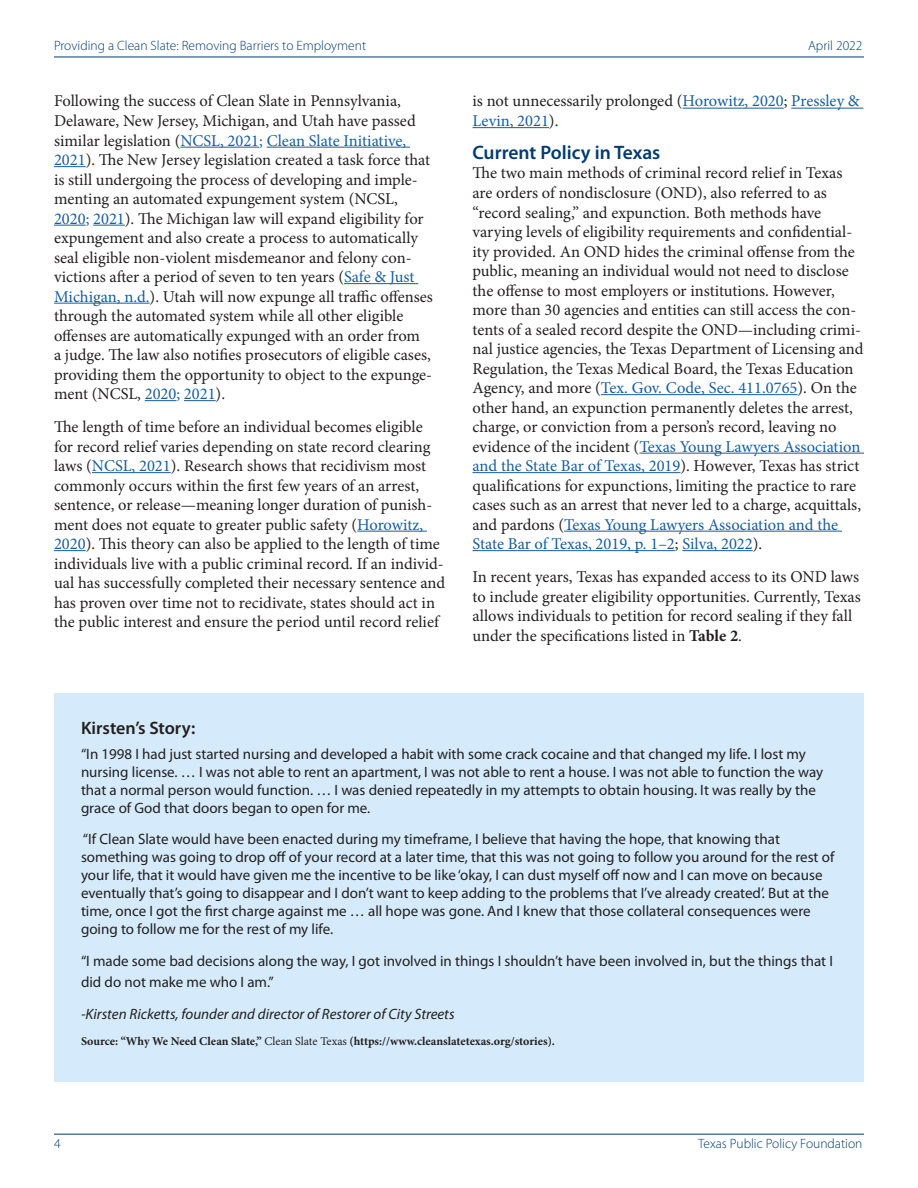
<style>
.page{position:relative;width:918px;height:1188px;background:#fff}
.page>*{position:absolute;margin:0;border:0;box-sizing:border-box;transform-origin:0 0}
.t1{font:600 19.5px "Myriad Pro";color:#003b71}
.t2{font:600 18px "Myriad Pro";color:#231f20}
.t3{font:16.5px/19.5px "Minion Pro";color:#231f20}
.t4{font:16.5px/19.5px "Minion Pro";color:#175d9e}
.t5{font:15px/18px "Myriad Pro";color:#231f20}
.t6{font:italic 15px "Myriad Pro";color:#231f20}
.t7{font:300 13.5px "Myriad Pro";color:#003b71}
.t8{font:700 12px "Minion Pro";color:#231f20}
.s1{color:#175d9e}
.s2{color:#231f20}
.s3{font-weight:700}
.s4{font-weight:400}
</style>
<div class="page">
<hr style="left:54px;top:57px;width:810px;height:1px;background:#003b71">
<hr style="left:54px;top:1134px;width:810px;height:1px;background:#003b71">
<hr style="left:180px;top:147px;width:79px;height:1px;background:#175d9e">
<hr style="left:267px;top:147px;width:143px;height:1px;background:#175d9e">
<hr style="left:54px;top:166px;width:32px;height:1px;background:#175d9e">
<hr style="left:54px;top:225px;width:32px;height:1px;background:#175d9e">
<hr style="left:93px;top:225px;width:32px;height:1px;background:#175d9e">
<hr style="left:344px;top:283px;width:74px;height:1px;background:#175d9e">
<hr style="left:54px;top:303px;width:96px;height:1px;background:#175d9e">
<hr style="left:145px;top:400px;width:31px;height:1px;background:#175d9e">
<hr style="left:184px;top:400px;width:32px;height:1px;background:#175d9e">
<hr style="left:92px;top:472px;width:79px;height:1px;background:#175d9e">
<hr style="left:357px;top:531px;width:70px;height:1px;background:#175d9e">
<hr style="left:54px;top:550px;width:32px;height:1px;background:#175d9e">
<hr style="left:683px;top:108px;width:101px;height:1px;background:#175d9e">
<hr style="left:791px;top:108px;width:72px;height:1px;background:#175d9e">
<hr style="left:472px;top:127px;width:77px;height:1px;background:#175d9e">
<hr style="left:601px;top:394px;width:197px;height:1px;background:#175d9e">
<hr style="left:639px;top:453px;width:225px;height:1px;background:#175d9e">
<hr style="left:472px;top:472px;width:208px;height:1px;background:#175d9e">
<hr style="left:564px;top:531px;width:278px;height:1px;background:#175d9e">
<hr style="left:472px;top:550px;width:203px;height:1px;background:#175d9e">
<hr style="left:682px;top:550px;width:71px;height:1px;background:#175d9e">
<div style="left:54px;top:693px;width:810px;height:389px;background:#d5ebfb"></div>
<p class="t7" style="left:54px;top:37px;width:314px">Providing a Clean Slate: Removing Barriers to Employment</p>
<p class="t7" style="left:808px;top:37px;width:56px">April 2022</p>
<p class="t3" style="left:54px;top:92px;width:381px">Following the success of Clean Slate in Pennsylvania, Delaware, New Jersey, Michigan, and Utah have passed similar legislation (<span class="s1">NCSL, 2021; Clean Slate Initiative, 2021</span>). The New Jersey legislation created a task force that is still undergoing the process of developing and imple&shy;menting an automated expungement system (NCSL, <span class="s1">2020; 2021</span>). The Michigan law will expand eligibility for expungement and also create a process to automatically seal eligible non-violent misdemeanor and felony con&shy;victions after a period of seven to ten years (<span class="s1">Safe &amp; Just Michigan, n.d.</span>). Utah will now expunge all traffic offenses through the automated system while all other eligible offenses are automatically expunged with an order from<br>a judge. The law also notifies prosecutors of eligible cases, providing them the opportunity to object to the expunge&shy;ment (NCSL, <span class="s1">2020; 2021</span>).</p>
<p class="t3" style="left:54px;top:417px;width:393px">The length of time before an individual becomes eligible for record relief varies depending on state record clearing laws (<span class="s1">NCSL, 2021</span>). Research shows that recidivism most commonly occurs within the first few years of an arrest, sentence, or release—meaning longer duration of punish&shy;ment does not equate to greater public safety (<span class="s1">Horowitz, 2020</span>). This theory can also be applied to the length of time individuals live with a public criminal record. If an individ&shy;ual has successfully completed their necessary sentence and has proven over time not to recidivate, states should act in the public interest and ensure the period until record relief</p>
<p class="t4" style="left:472px;top:92px;width:389px"><span class="s2">is not unnecessarily prolonged (</span>Horowitz, 2020<span class="s2">;</span> Pressley &amp;<br>Levin, 2021<span class="s2">).</span></p>
<p class="t1" style="left:472px;top:140px;width:189px">Current Policy in Texas</p>
<p class="t3" style="left:472px;top:164px;width:393px">The two main methods of criminal record relief in Texas are orders of nondisclosure (OND), also referred to as “record sealing,” and expunction. Both methods have varying levels of eligibility requirements and confidential&shy;ity provided. An OND hides the criminal offense from the public, meaning an individual would not need to disclose the offense to most employers or institutions. However, more than 30 agencies and entities can still access the con&shy;tents of a sealed record despite the OND—including crimi&shy;nal justice agencies, the Texas Department of Licensing and Regulation, the Texas Medical Board, the Texas Education Agency, and more (<span class="s1">Tex. Gov. Code, Sec. 411.0765</span>). On the other hand, an expunction permanently deletes the arrest, charge, or conviction from a person’s record, leaving no evidence of the incident (<span class="s1">Texas Young Lawyers Association and the State Bar of Texas, 2019</span>). However, Texas has strict qualifications for expunctions, limiting the practice to rare cases such as an arrest that never led to a charge, acquittals, and pardons (<span class="s1">Texas Young Lawyers Association and the State Bar of Texas, 2019, p. 1–2</span>; <span class="s1">Silva, 2022</span>).</p>
<p class="t3" style="left:472px;top:567px;width:390px">In recent years, Texas has expanded access to its OND laws to include greater eligibility opportunities. Currently, Texas allows individuals to petition for record sealing if they fall under the specifications listed in <span class="s3">Table 2</span>.</p>
<p class="t2" style="left:81px;top:716px;width:116px">Kirsten’s Story:</p>
<p class="t5" style="left:81px;top:744px;width:744px">“In 1998 I had just started nursing and developed a habit with some crack cocaine and that changed my life. I lost my nursing license. … I was not able to rent an apartment, I was not able to rent a house. I was not able to function the way that a normal person would function. … I was denied repeatedly in my attempts to obtain housing. It was really by the grace of God that doors began to open for me.</p>
<p class="t5" style="left:81px;top:830px;width:755px">“If Clean Slate would have been enacted during my timeframe, I believe that having the hope, that knowing that something was going to drop off of your record at a later time, that this was not going to follow you around for the rest of your life, that it would have given me the incentive to be like ‘okay, I can dust myself off now and I can move on because eventually that’s going to disappear and I don’t want to keep adding to the problems that I’ve already created’. But at the time, once I got the first charge against me … all hope was gone. And I knew that those collateral consequences were going to follow me for the rest of my life.</p>
<p class="t5" style="left:81px;top:950px;width:753px;line-height:21.6px">“I made some bad decisions along the way, I got involved in things I shouldn’t have been involved in, but the things that I did do not make me who I am.”</p>
<p class="t6" style="left:81px;top:1004px;width:375px">-Kirsten Ricketts, founder and director of Restorer of City Streets</p>
<p class="t8" style="left:81px;top:1033px;width:475px">Source: “Why We Need Clean Slate,” <span class="s4">Clean Slate Texas</span> (https://www.cleanslatetexas.org/stories).</p>
<p class="t7" style="left:54px;top:1135px;width:8px">4</p>
<p class="t7" style="left:698px;top:1135px;width:166px">Texas Public Policy Foundation</p>
</div>
